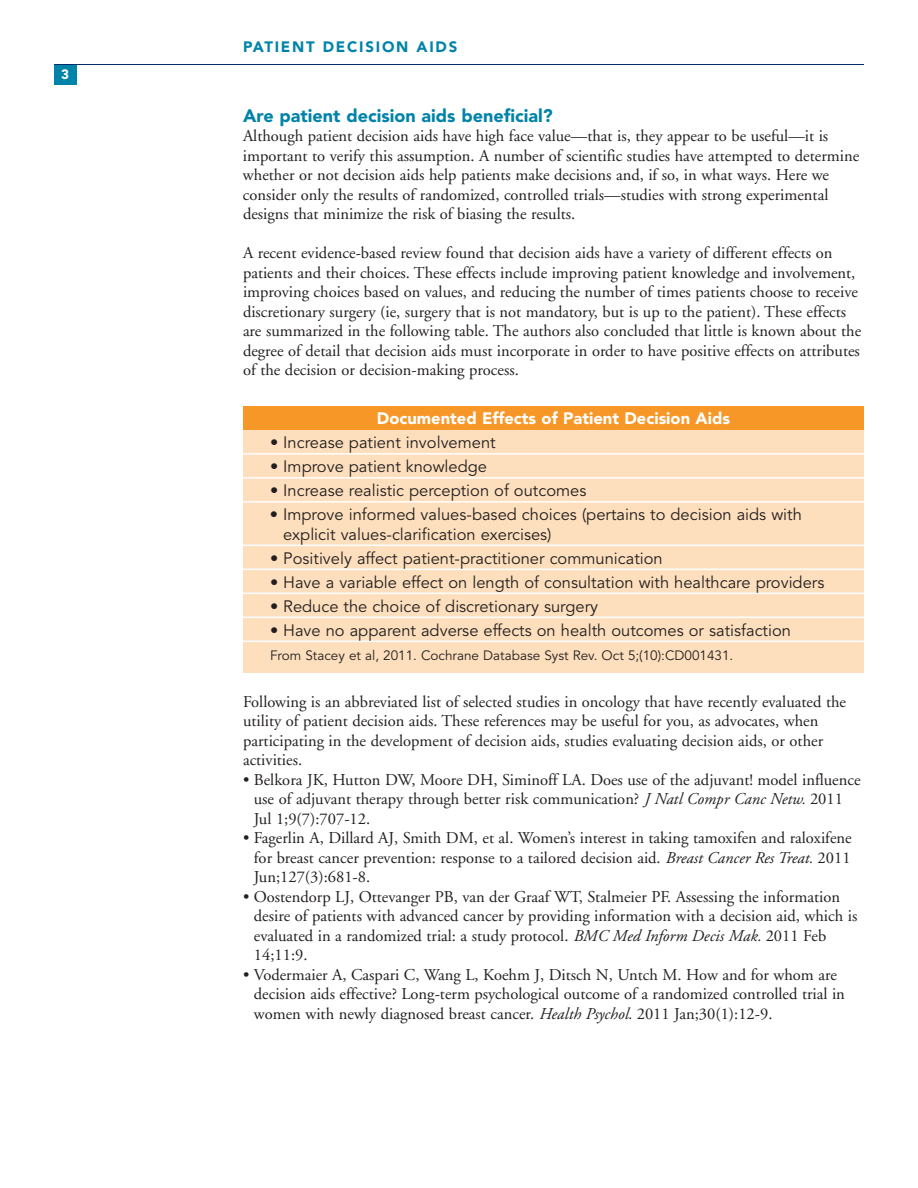
<style>
.page{position:relative;width:918px;height:1188px;background:#fff}
.page>*{position:absolute;margin:0;border:0;box-sizing:border-box;transform-origin:0 0}
.t1{font:900 18px "Avenir";color:#0083a9}
.t2{font:16.5px/19.5px "Adobe Garamond";color:#231f20}
.t3{font:16.5px/19.5px "Avenir";color:#231f20}
.t4{font:900 16.5px "Avenir";color:#fff}
.t5{font:900 15px "Avenir";letter-spacing:.12em;color:#0083a9}
.t6{font:13.5px "Avenir";color:#231f20}
.t7{font:900 13.5px "Avenir";color:#fff}
.s1{font-style:italic}
</style>
<div class="page">
<div style="left:54px;top:64px;width:22px;height:21px;background:#0083a9"></div>
<hr style="left:54px;top:64px;width:810px;height:1px;background:#002c6b">
<div style="left:243px;top:406px;width:621px;height:24px;background:#f79727"></div>
<div style="left:243px;top:430px;width:621px;height:242px;background:#fddfbd"></div>
<hr style="left:243px;top:453px;width:621px;height:2px;background:#fff">
<hr style="left:243px;top:477px;width:621px;height:2px;background:#fff">
<hr style="left:243px;top:501px;width:621px;height:2px;background:#fff">
<hr style="left:243px;top:545px;width:621px;height:1px;background:#fff">
<hr style="left:243px;top:569px;width:621px;height:1px;background:#fff">
<hr style="left:243px;top:593px;width:621px;height:1px;background:#fff">
<hr style="left:243px;top:617px;width:621px;height:1px;background:#fff">
<hr style="left:243px;top:641px;width:621px;height:1px;background:#fff">
<p class="t7" style="left:61px;top:68px;width:9px">3</p>
<p class="t5" style="left:243px;top:41px;width:216px">PATIENT DECISION AIDS</p>
<p class="t1" style="left:243px;top:108px;width:311px">Are patient decision aids beneficial?</p>
<p class="t2" style="left:243px;top:128px;width:618px">Although patient decision aids have high face value—that is, they appear to be useful—it is important to verify this assumption. A number of scientific studies have attempted to determine whether or not decision aids help patients make decisions and, if so, in what ways. Here we consider only the results of randomized, controlled trials—studies with strong experimental designs that minimize the risk of biasing the results.</p>
<p class="t2" style="left:243px;top:245px;width:620px">A recent evidence-based review found that decision aids have a variety of different effects on patients and their choices. These effects include improving patient knowledge and involvement, improving choices based on values, and reducing the number of times patients choose to receive discretionary surgery (ie, surgery that is not mandatory, but is up to the patient). These effects are summarized in the following table. The authors also concluded that little is known about the degree of detail that decision aids must incorporate in order to have positive effects on attributes of the decision or decision-making process.</p>
<p class="t4" style="left:377px;top:412px;width:355px">Documented Effects of Patient Decision Aids</p>
<p class="t3" style="left:270px;top:434px;width:227px">• Increase patient involvement</p>
<p class="t3" style="left:270px;top:458px;width:219px">• Improve patient knowledge</p>
<p class="t3" style="left:270px;top:482px;width:318px">• Increase realistic perception of outcomes</p>
<p class="t3" style="left:283px;top:506px;width:520px;text-indent:-13px">• Improve informed values-based choices (pertains to decision aids with explicit values-clarification exercises)</p>
<p class="t3" style="left:270px;top:550px;width:394px">• Positively affect patient-practitioner communication</p>
<p class="t3" style="left:270px;top:574px;width:556px">• Have a variable effect on length of consultation with healthcare providers</p>
<p class="t3" style="left:270px;top:598px;width:330px">• Reduce the choice of discretionary surgery</p>
<p class="t3" style="left:270px;top:622px;width:523px">• Have no apparent adverse effects on health outcomes or satisfaction</p>
<p class="t6" style="left:270px;top:650px;width:465px">From Stacey et al, 2011. Cochrane Database Syst Rev. Oct 5;(10):CD001431.</p>
<p class="t2" style="left:243px;top:693px;width:605px">Following is an abbreviated list of selected studies in oncology that have recently evaluated the utility of patient decision aids. These references may be useful for you, as advocates, when participating in the development of decision aids, studies evaluating decision aids, or other activities.</p>
<p class="t2" style="left:254px;top:771px;width:608px;text-indent:-11px">• Belkora JK, Hutton DW, Moore DH, Siminoff LA. Does use of the adjuvant! model influence use of adjuvant therapy through better risk communication? <span class="s1">J Natl Compr Canc Netw.</span> 2011<br>Jul 1;9(7):707-12.</p>
<p class="t2" style="left:254px;top:830px;width:599px;text-align:justify;text-indent:-11px">• Fagerlin A, Dillard AJ, Smith DM, et al. Women’s interest in taking tamoxifen and raloxifene for breast cancer prevention: response to a tailored decision aid. <span class="s1">Breast Cancer Res Treat.</span> 2011<br>Jun;127(3):681-8.</p>
<p class="t2" style="left:254px;top:888px;width:605px;text-indent:-11px">• Oostendorp LJ, Ottevanger PB, van der Graaf WT, Stalmeier PF. Assessing the information desire of patients with advanced cancer by providing information with a decision aid, which is evaluated in a randomized trial: a study protocol. <span class="s1">BMC Med Inform Decis Mak.</span> 2011 Feb 14;11:9.</p>
<p class="t2" style="left:254px;top:966px;width:593px;text-indent:-11px">• Vodermaier A, Caspari C, Wang L, Koehm J, Ditsch N, Untch M. How and for whom are decision aids effective? Long-term psychological outcome of a randomized controlled trial in women with newly diagnosed breast cancer. <span class="s1">Health Psychol.</span> 2011 Jan;30(1):12-9.</p>
</div>
